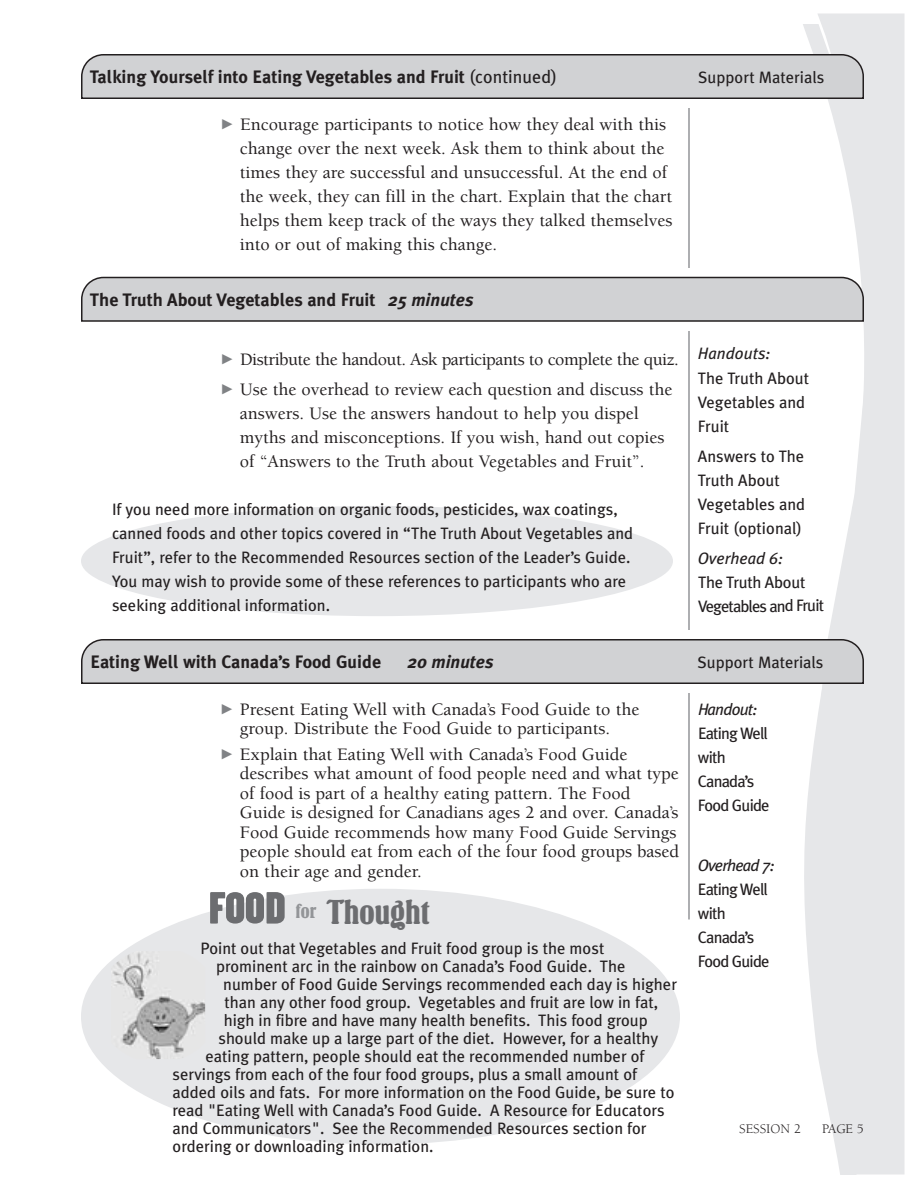
<style>
.page{position:relative;width:918px;height:1188px;background:#fff}
.page>*{position:absolute;margin:0;border:0;box-sizing:border-box;transform-origin:0 0}
.t1{font:36px "Springfield LT";color:#6c6d70}
.t2{font:500 18px/24px "Berkeley";color:#231f20}
.t3{font:700 18px "Meta Plus";color:#231f20}
.t4{font:500 18px "Berkeley";letter-spacing:-.025em;color:#231f20}
.t5{font:18px "Meta Plus";color:#231f20}
.t6{font:italic 700 18px "Meta Plus";color:#231f20}
.t7{font:16.5px/24px "Meta Plus";color:#231f20}
.t8{font:16.5px/24px "Meta Plus";letter-spacing:-.05em;color:#231f20}
.t9{font:16.5px/24px "Meta Plus";letter-spacing:-.055em;color:#231f20}
.t10{font:italic 16.5px "Meta Plus";letter-spacing:-.015em;color:#231f20}
.t11{font:italic 16.5px "Meta Plus";letter-spacing:-.05em;color:#231f20}
.t12{font:13.5px "Berkeley";color:#231f20}
.s1{font-weight:400}
.s2{font-weight:700}
.s3{font-weight:700;font-style:italic}
.s4{font-style:italic}
.s5{font-family:"Garage Gothic";font-weight:900;font-size:45px}
</style>
<div class="page">
<hr style="left:688px;top:48px;width:2px;height:872px;background:#939598">
<svg style="left:782px;top:24px;width:122px;height:1150px;fill:#e6e7e9"></svg>
<svg style="left:81px;top:277px;width:783px;height:44px;background:#c8c9cb"></svg>
<svg style="left:81px;top:639px;width:783px;height:44px;background:#c8c9cb"></svg>
<div style="left:81px;top:889px;width:599px;height:255px;background:#e6e7e9;border-radius:50%"></div>
<img style="left:112px;top:952px;width:93px;height:107px">
<div style="left:81px;top:506px;width:592px;height:110px;background:#e6e7e9;border-radius:50%"></div>
<svg style="left:81px;top:54px;width:783px;height:44px;background:#c8c9cb"></svg>
<p class="t3" style="left:90px;top:67px;width:469px">Talking Yourself into Eating Vegetables and Fruit <span class="s1">(continued)</span></p>
<p class="t7" style="left:698px;top:66px;width:128px">Support Materials</p>
<p class="t5" style="left:96px;top:67px;width:390px"><span class="s2">Warm-Up –</span> Vegetable and Fruit Myths <span class="s3">10 minutes</span></p>
<p class="t2" style="left:240px;top:114px;width:434px;text-indent:-18px"><sup>-</sup> Encourage participants to notice how they deal with this change over the next week. Ask them to think about the times they are successful and unsuccessful. At the end of the week, they can fill in the chart. Explain that the chart helps them keep track of the ways they talked themselves into or out of making this change.</p>
<p class="t3" style="left:90px;top:289px;width:385px">The Truth About Vegetables and Fruit <span class="s4">25 minutes</span></p>
<p class="t4" style="left:222px;top:352px;width:458px"><sup>-</sup> Distribute the handout. Ask participants to complete the quiz.</p>
<p class="t2" style="left:240px;top:379px;width:434px;text-indent:-18px"><sup>-</sup> Use the overhead to review each question and discuss the answers. Use the answers handout to help you dispel myths and misconceptions. If you wish, hand out copies of “Answers to the Truth about Vegetables and Fruit”.</p>
<p class="t7" style="left:112px;top:498px;width:523px">If you need more information on organic foods, pesticides, wax coatings, canned foods and other topics covered in “The Truth About Vegetables and Fruit”, refer to the Recommended Resources section of the Leader’s Guide.<br>You may wish to provide some of these references to participants who are seeking additional information.</p>
<p class="t10" style="left:698px;top:344px;width:74px">Handouts:</p>
<p class="t7" style="left:698px;top:366px;width:113px">The Truth About<br>Vegetables and<br>Fruit</p>
<p class="t7" style="left:698px;top:444px;width:109px">Answers to The<br>Truth About<br>Vegetables and<br>Fruit (optional)</p>
<p class="t10" style="left:698px;top:548px;width:87px">Overhead 6:</p>
<p class="t9" style="left:698px;top:570px;width:128px">The Truth About<br>Vegetables and Fruit</p>
<p class="t3" style="left:90px;top:652px;width:292px">Eating Well with Canada’s Food Guide</p>
<p class="t6" style="left:407px;top:652px;width:88px">20 minutes</p>
<p class="t7" style="left:698px;top:651px;width:128px">Support Materials</p>
<p class="t2" style="left:240px;top:701px;width:401px;line-height:19.5px;text-indent:-18px"><sup>-</sup> Present Eating Well with Canada’s Food Guide to the group. Distribute the Food Guide to participants.</p>
<p class="t2" style="left:240px;top:746px;width:441px;line-height:19.5px;text-indent:-18px"><sup>-</sup> Explain that Eating Well with Canada’s Food Guide describes what amount of food people need and what type of food is part of a healthy eating pattern. The Food Guide is designed for Canadians ages 2 and over. Canada’s Food Guide recommends how many Food Guide Servings people should eat from each of the four food groups based on their age and gender.</p>
<h1 class="t1" style="left:208px;top:890px;width:223px"><span class="s5">FOOD</span> <sup>for</sup> Thought</h1>
<p class="t7" style="left:200px;top:936px;width:406px">Point out that Vegetables and Fruit food group is the most</p>
<p class="t7" style="left:216px;top:954px;width:411px">prominent arc in the rainbow on Canada’s Food Guide. The</p>
<p class="t7" style="left:223px;top:972px;width:455px">number of Food Guide Servings recommended each day is higher</p>
<p class="t7" style="left:225px;top:990px;width:435px">than any other food group. Vegetables and fruit are low in fat,</p>
<p class="t7" style="left:224px;top:1008px;width:426px">high in fibre and have many health benefits. This food group</p>
<p class="t7" style="left:218px;top:1026px;width:441px">should make up a large part of the diet. However, for a healthy</p>
<p class="t7" style="left:205px;top:1044px;width:440px">eating pattern, people should eat the recommended number of</p>
<p class="t7" style="left:173px;top:1062px;width:466px">servings from each of the four food groups, plus a small amount of</p>
<p class="t7" style="left:173px;top:1080px;width:504px">added oils and fats. For more information on the Food Guide, be sure to</p>
<p class="t7" style="left:173px;top:1098px;width:494px">read "Eating Well with Canada’s Food Guide. A Resource for Educators</p>
<p class="t7" style="left:173px;top:1116px;width:476px">and Communicators". See the Recommended Resources section for</p>
<p class="t7" style="left:173px;top:1134px;width:263px">ordering or downloading information.</p>
<p class="t11" style="left:698px;top:700px;width:61px">Handout:</p>
<p class="t8" style="left:698px;top:721px;width:73px">Eating Well with<br>Canada’s<br>Food Guide</p>
<p class="t10" style="left:698px;top:856px;width:78px">Overhead 7:</p>
<p class="t8" style="left:698px;top:877px;width:73px">Eating Well with<br>Canada’s<br>Food Guide</p>
<p class="t12" style="left:739px;top:1123px;width:63px">SESSION 2</p>
<p class="t12" style="left:822px;top:1123px;width:43px">PAGE 5</p>
</div>
